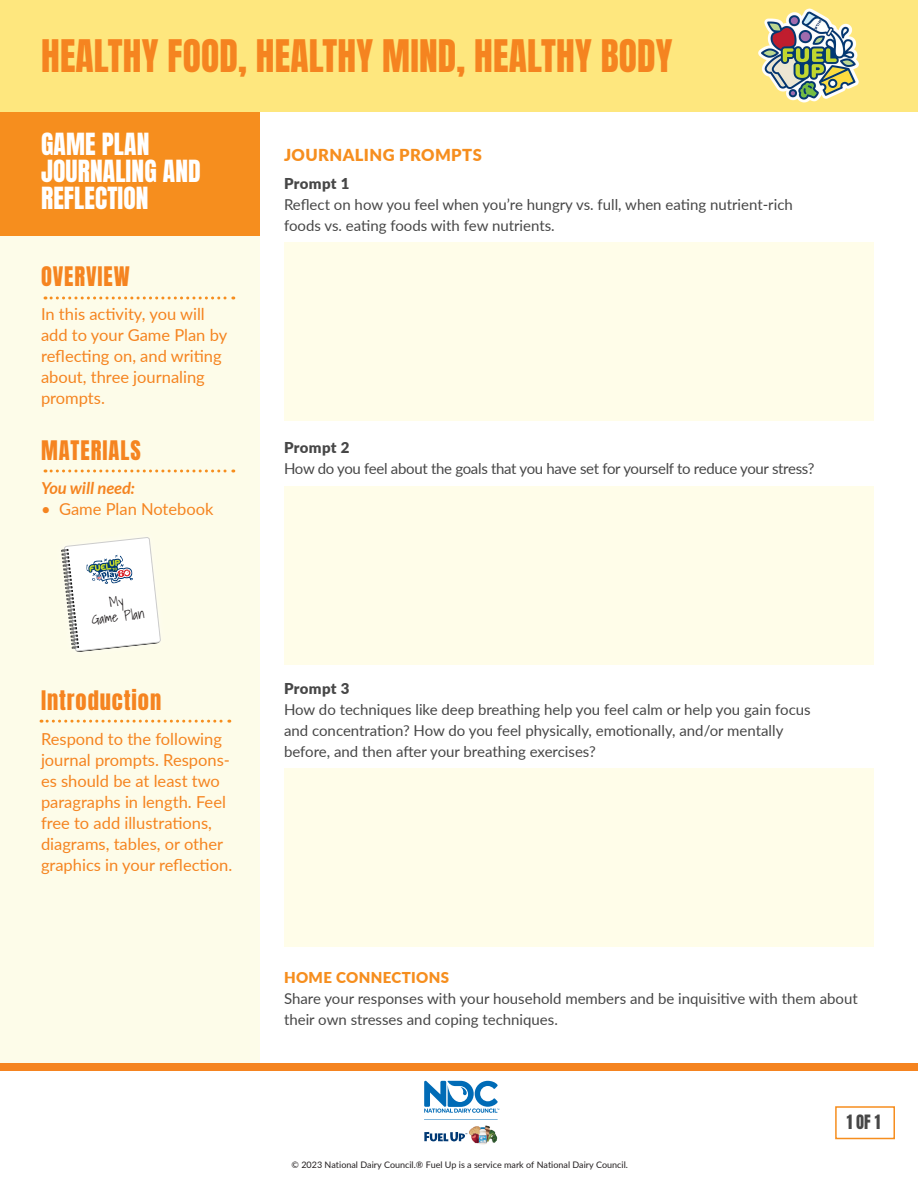
<style>
.page{position:relative;width:918px;height:1188px;background:#fff}
.page>*{position:absolute;margin:0;border:0;box-sizing:border-box;transform-origin:0 0}
.t1{font:37.5px "Anton";letter-spacing:.005em;color:#f58420}
.t2{font:25.5px/27px "Anton";letter-spacing:.005em;color:#fff}
.t3{font:22.5px "Anton";letter-spacing:.04em;color:#f58420}
.t4{font:16.5px/21px "Lato";color:#f58420}
.t5{font:900 16.5px "Lato";letter-spacing:.025em;color:#f68e1e}
.t6{font:italic 700 16.5px "Lato";color:#f58420}
.t7{font:16.5px "Anton";color:#474747}
.t8{font:15px/21px "Lato";color:#474747}
.t9{font:15px "Lato";letter-spacing:-.02em;color:#474747}
.t10{font:900 15px "Lato";letter-spacing:.02em;color:#474747}
.t11{font:900 15px "Lato";letter-spacing:.025em;color:#f68e1e}
.t12{font:300 13.5px/15px "Shadows Into";color:#231f20;text-align:center}
.t13{font:9px "Lato";color:#231f20}
</style>
<div class="page">
<div style="left:0;top:235px;width:260px;height:829px;background:#fdfce9"></div>
<div style="left:0;top:0;width:918px;height:112px;background:#fee77e"></div>
<div style="left:0;top:112px;width:260px;height:123px;background:#f68e1e"></div>
<div style="left:0;top:1063px;width:918px;height:8px;background:#f58420"></div>
<svg style="left:45px;top:470px;width:189px;height:2px"></svg>
<div style="left:284px;top:242px;width:590px;height:178px;background:#fffde9"></div>
<div style="left:284px;top:486px;width:590px;height:179px;background:#fffde9"></div>
<div style="left:284px;top:768px;width:590px;height:179px;background:#fffde9"></div>
<div style="left:835px;top:1106px;width:60px;height:33px;border:2px solid #f68e1e"></div>
<svg style="left:45px;top:296px;width:189px;height:3px"></svg>
<svg style="left:61px;top:537px;width:100px;height:115px"></svg>
<svg style="left:41px;top:720px;width:189px;height:3px"></svg>
<img style="left:758px;top:8px;width:101px;height:95px">
<img style="left:469px;top:1125px;width:28px;height:20px">
<svg style="left:424px;top:1132px;width:43px;height:9px"></svg>
<svg style="left:424px;top:1081px;width:75px;height:32px"></svg>
<svg style="left:424px;top:1119px;width:74px;height:1px"></svg>
<p class="t1" style="left:41px;top:37px;width:633px">HEALTHY FOOD, HEALTHY MIND, HEALTHY BODY</p>
<p class="t2" style="left:41px;top:133px;width:161px">GAME PLAN<br>JOURNALING AND<br>REFLECTION</p>
<p class="t3" style="left:41px;top:265px;width:90px">OVERVIEW</p>
<p class="t4" style="left:41px;top:303px;width:188px">In this activity, you will add to your Game Plan by reflecting on, and writing about, three journaling prompts.</p>
<p class="t3" style="left:41px;top:439px;width:101px">MATERIALS</p>
<p class="t6" style="left:41px;top:479px;width:95px">You will need:</p>
<p class="t4" style="left:41px;top:498px;width:174px">• Game Plan Notebook</p>
<p class="t12" style="left:89px;top:597px;width:55px;rotate:-6deg">My<br>Game Plan</p>
<p class="t3" style="left:41px;top:689px;width:122px">Introduction</p>
<p class="t4" style="left:41px;top:727px;width:193px">Respond to the following journal prompts. Respons&shy;es should be at least two paragraphs in length. Feel free to add illustrations, diagrams, tables, or other graphics in your reflection.</p>
<p class="t5" style="left:284px;top:143px;width:199px">JOURNALING PROMPTS</p>
<p class="t10" style="left:284px;top:172px;width:67px">Prompt 1</p>
<p class="t8" style="left:284px;top:194px;width:510px">Reflect on how you feel when you’re hungry vs. full, when eating nutrient-rich foods vs. eating foods with few nutrients.</p>
<p class="t10" style="left:284px;top:436px;width:67px">Prompt 2</p>
<p class="t9" style="left:284px;top:458px;width:532px">How do you feel about the goals that you have set for yourself to reduce your stress?</p>
<p class="t10" style="left:284px;top:677px;width:67px">Prompt 3</p>
<p class="t8" style="left:284px;top:698px;width:528px">How do techniques like deep breathing help you feel calm or help you gain focus and concentration? How do you feel physically, emotionally, and/or mentally before, and then after your breathing exercises?</p>
<p class="t11" style="left:284px;top:967px;width:167px">HOME CONNECTIONS</p>
<p class="t8" style="left:284px;top:988px;width:575px">Share your responses with your household members and be inquisitive with them about their own stresses and coping techniques.</p>
<p class="t13" style="left:292px;top:1159px;width:338px">© 2023 National Dairy Council.® Fuel Up is a service mark of National Dairy Council.</p>
<p class="t7" style="left:847px;top:1114px;width:35px">1 OF 1</p>
</div>
